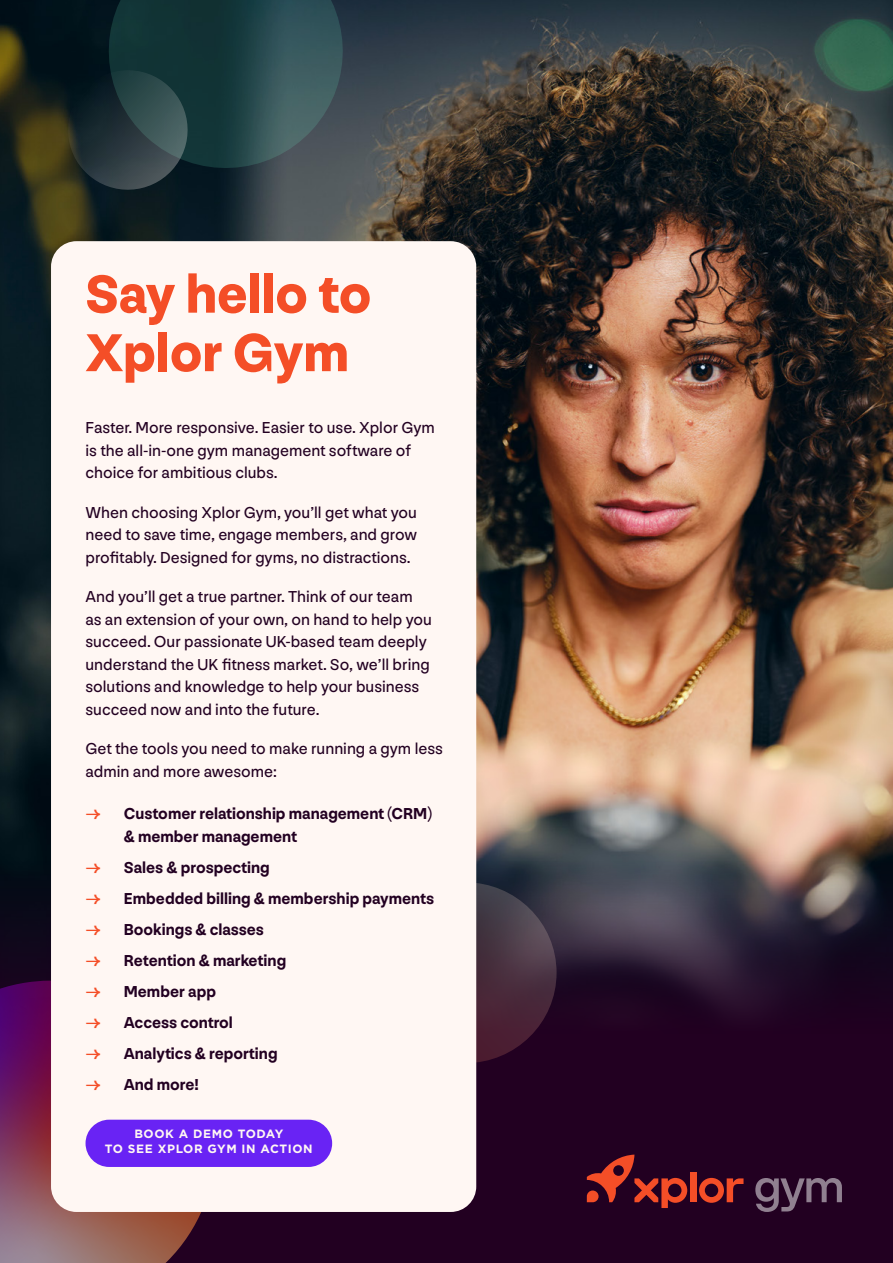
<style>
.page{position:relative;width:893px;height:1263px;background:#220021}
.page>*{position:absolute;margin:0;border:0;box-sizing:border-box;transform-origin:0 0}
.t1{font:900 55.5px/58.5px "NN Nouvelle Grotesk STD";color:#f44e27}
.t2{font:16.5px/22.5px "NN Nouvelle Grotesk STD";color:#220021}
.t3{font:700 16.5px/22.5px "NN Nouvelle Grotesk STD";color:#220021}
.t4{font:700 12px/15px "Gotham";letter-spacing:.05em;color:#fff7f3;text-align:center}
.s1{font-weight:900;color:#f44e27}
</style>
<div class="page">
<img style="left:0;top:0;width:893px;height:861px">
<div style="left:690px;top:1173px;width:6px;height:29px;background:#f44e27"></div>
<svg style="left:699px;top:1178px;width:44px;height:25px"></svg>
<svg style="left:587px;top:1154px;width:100px;height:54px"></svg>
<svg style="left:755px;top:1178px;width:87px;height:34px"></svg>
<svg style="left:96px;top:0;width:260px;height:181px;background:#284448"></svg>
<svg style="left:61px;top:63px;width:133px;height:133px;background:#223537"></svg>
<svg style="left:0;top:861px;width:893px;height:194px"></svg>
<img style="left:0;top:981px;width:201px;height:282px">
<svg style="left:374px;top:882px;width:183px;height:181px;background:#4b3241"></svg>
<div style="left:51px;top:241px;width:425px;height:971px;background:#fff7f3;border-radius:26px"></div>
<div style="left:86px;top:1120px;width:246px;height:47px;background:#6923f4;border-radius:24px"></div>
<h1 class="t1" style="left:86px;top:265px;width:287px">Say hello to<br>Xplor Gym</h1>
<p class="t2" style="left:86px;top:417px;width:351px">Faster. More responsive. Easier to use. Xplor Gym is the all-in-one gym management software of choice for ambitious clubs.</p>
<p class="t2" style="left:86px;top:501px;width:333px;text-align:justify">When choosing Xplor Gym, you’ll get what you need to save time, engage members, and grow profitably. Designed for gyms, no distractions.</p>
<p class="t2" style="left:86px;top:586px;width:348px">And you’ll get a true partner. Think of our team as an extension of your own, on hand to help you succeed. Our passionate UK-based team deeply understand the UK fitness market. So, we’ll bring solutions and knowledge to help your business succeed now and into the future.</p>
<p class="t2" style="left:86px;top:738px;width:359px">Get the tools you need to make running a gym less admin and more awesome:</p>
<p class="t3" style="left:124px;top:802px;width:310px;text-indent:-38px"><span class="s1">→</span> Customer relationship management (CRM) &amp; member management</p>
<p class="t3" style="left:86px;top:856px;width:186px"><span class="s1">→</span> Sales &amp; prospecting</p>
<p class="t3" style="left:86px;top:887px;width:350px"><span class="s1">→</span> Embedded billing &amp; membership payments</p>
<p class="t3" style="left:86px;top:918px;width:180px"><span class="s1">→</span> Bookings &amp; classes</p>
<p class="t3" style="left:86px;top:949px;width:202px"><span class="s1">→</span> Retention &amp; marketing</p>
<p class="t3" style="left:86px;top:980px;width:132px"><span class="s1">→</span> Member app</p>
<p class="t3" style="left:86px;top:1011px;width:149px"><span class="s1">→</span> Access control</p>
<p class="t3" style="left:86px;top:1042px;width:193px"><span class="s1">→</span> Analytics &amp; reporting</p>
<p class="t3" style="left:86px;top:1073px;width:115px"><span class="s1">→</span> And more!</p>
<p class="t4" style="left:105px;top:1126px;width:209px">BOOK A DEMO TODAY<br>TO SEE XPLOR GYM IN ACTION</p>
</div>
